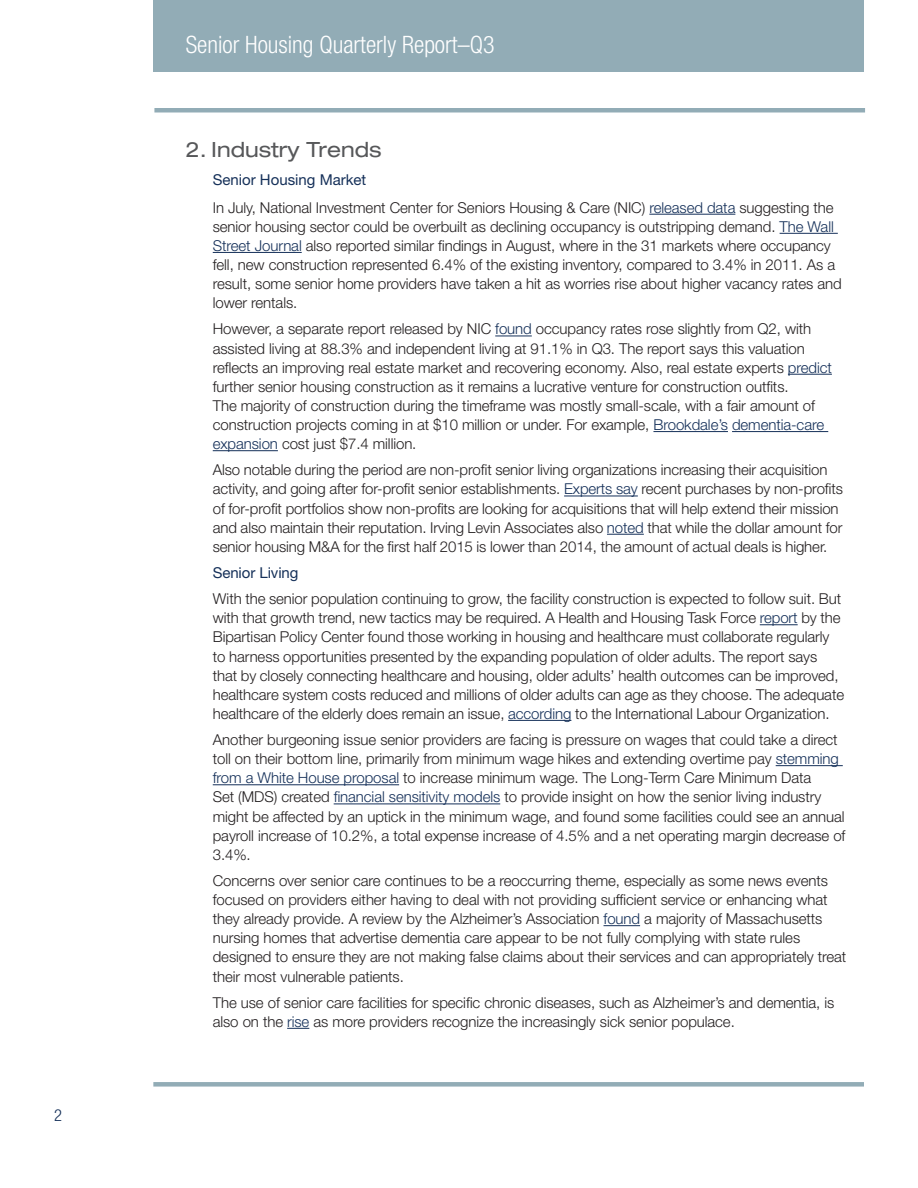
<style>
.page{position:relative;width:918px;height:1188px;background:#fff}
.page>*{position:absolute;margin:0;border:0;box-sizing:border-box;transform-origin:0 0}
.t1{font:300 condensed 24px "Helvetica Neue";color:#fff}
.t2{font:expanded 21px "Helvetica Neue";color:#57585a}
.t3{font:300 condensed 16.5px "Helvetica Neue";color:#153059}
.t4{font:300 15px/19.2px "Helvetica Neue";letter-spacing:-.005em;color:#231f20}
.t5{font:15px "Helvetica Neue";letter-spacing:-.005em;color:#153059}
.s1{font-weight:400;color:#153059}
.s2{color:#153059}
</style>
<div class="page">
<hr style="left:649px;top:214px;width:86px;height:1px;background:#153059">
<hr style="left:780px;top:233px;width:58px;height:1px;background:#153059">
<hr style="left:213px;top:252px;width:89px;height:1px;background:#153059">
<hr style="left:495px;top:336px;width:37px;height:1px;background:#153059">
<hr style="left:788px;top:374px;width:44px;height:1px;background:#153059">
<hr style="left:653px;top:431px;width:75px;height:1px;background:#153059">
<hr style="left:732px;top:431px;width:96px;height:1px;background:#153059">
<hr style="left:213px;top:450px;width:65px;height:1px;background:#153059">
<hr style="left:564px;top:496px;width:74px;height:1px;background:#153059">
<hr style="left:607px;top:534px;width:37px;height:1px;background:#153059">
<hr style="left:760px;top:624px;width:38px;height:1px;background:#153059">
<hr style="left:508px;top:720px;width:63px;height:1px;background:#153059">
<hr style="left:776px;top:765px;width:67px;height:1px;background:#153059">
<hr style="left:213px;top:784px;width:186px;height:1px;background:#153059">
<hr style="left:334px;top:804px;width:166px;height:1px;background:#153059">
<hr style="left:604px;top:925px;width:36px;height:1px;background:#153059">
<svg style="left:287px;top:1028px;width:22px;height:1px"></svg>
<div style="left:153px;top:0;width:711px;height:71px;background:#92acb6"></div>
<div style="left:153px;top:1082px;width:711px;height:5px;background:#92acb6"></div>
<hr style="left:154px;top:108px;width:711px;height:4px;background:#92acb6">
<p class="t3" style="left:54px;top:1106px;width:9px">2</p>
<h1 class="t1" style="left:186px;top:31px;width:310px">Senior Housing Quarterly Report–Q3</h1>
<h2 class="t2" style="left:186px;top:137px;width:197px">2. Industry Trends</h2>
<p class="t4" style="left:213px;top:165px;width:622px;line-height:27.8px"><span class="s1">Senior Housing Market<br></span>In July, National Investment Center for Seniors Housing &amp; Care (NIC) <span class="s2">released data</span> suggesting the</p>
<p class="t4" style="left:213px;top:217px;width:631px">senior housing sector could be overbuilt as declining occupancy is outstripping demand. <span class="s2">The Wall Street Journal</span> also reported similar findings in August, where in the 31 markets where occupancy fell, new construction represented 6.4% of the existing inventory, compared to 3.4% in 2011. As a result, some senior home providers have taken a hit as worries rise about higher vacancy rates and lower rentals.</p>
<p class="t4" style="left:213px;top:319px;width:621px">However, a separate report released by NIC <span class="s2">found</span> occupancy rates rose slightly from Q2, with assisted living at 88.3% and independent living at 91.1% in Q3. The report says this valuation reflects an improving real estate market and recovering economy. Also, real estate experts <span class="s2">predict </span>further senior housing construction as it remains a lucrative venture for construction outfits.<br>The majority of construction during the timeframe was mostly small-scale, with a fair amount of construction projects coming in at $10 million or under. For example, <span class="s2">Brookdale’s dementia-care expansion</span> cost just $7.4 million.</p>
<p class="t4" style="left:213px;top:460px;width:632px">Also notable during the period are non-profit senior living organizations increasing their acquisition activity, and going after for-profit senior establishments. <span class="s2">Experts say</span> recent purchases by non-profits of for-profit portfolios show non-profits are looking for acquisitions that will help extend their mission and also maintain their reputation. Irving Levin Associates also <span class="s2">noted</span> that while the dollar amount for senior housing M&amp;A for the first half 2015 is lower than 2014, the amount of actual deals is higher.</p>
<p class="t5" style="left:213px;top:564px;width:87px">Senior Living</p>
<p class="t4" style="left:213px;top:589px;width:633px">With the senior population continuing to grow, the facility construction is expected to follow suit. But with that growth trend, new tactics may be required. A Health and Housing Task Force <span class="s2">report</span> by the Bipartisan Policy Center found those working in housing and healthcare must collaborate regularly to harness opportunities presented by the expanding population of older adults. The report says that by closely connecting healthcare and housing, older adults’ health outcomes can be improved, healthcare system costs reduced and millions of older adults can age as they choose. The adequate healthcare of the elderly does remain an issue, <span class="s2">according</span> to the International Labour Organization.</p>
<p class="t4" style="left:213px;top:730px;width:634px">Another burgeoning issue senior providers are facing is pressure on wages that could take a direct toll on their bottom line, primarily from minimum wage hikes and extending overtime pay <span class="s2">stemming from a White House proposal</span> to increase minimum wage. The Long-Term Care Minimum Data<br>Set (MDS) created <span class="s2">financial sensitivity models</span> to provide insight on how the senior living industry might be affected by an uptick in the minimum wage, and found some facilities could see an annual payroll increase of 10.2%, a total expense increase of 4.5% and a net operating margin decrease of 3.4%.</p>
<p class="t4" style="left:213px;top:871px;width:635px">Concerns over senior care continues to be a reoccurring theme, especially as some news events focused on providers either having to deal with not providing sufficient service or enhancing what they already provide. A review by the Alzheimer’s Association <span class="s2">found</span> a majority of Massachusetts nursing homes that advertise dementia care appear to be not fully complying with state rules designed to ensure they are not making false claims about their services and can appropriately treat their most vulnerable patients.</p>
<p class="t4" style="left:213px;top:992px;width:623px">The use of senior care facilities for specific chronic diseases, such as Alzheimer’s and dementia, is also on the <span class="s2">rise</span> as more providers recognize the increasingly sick senior populace.</p>
</div>
